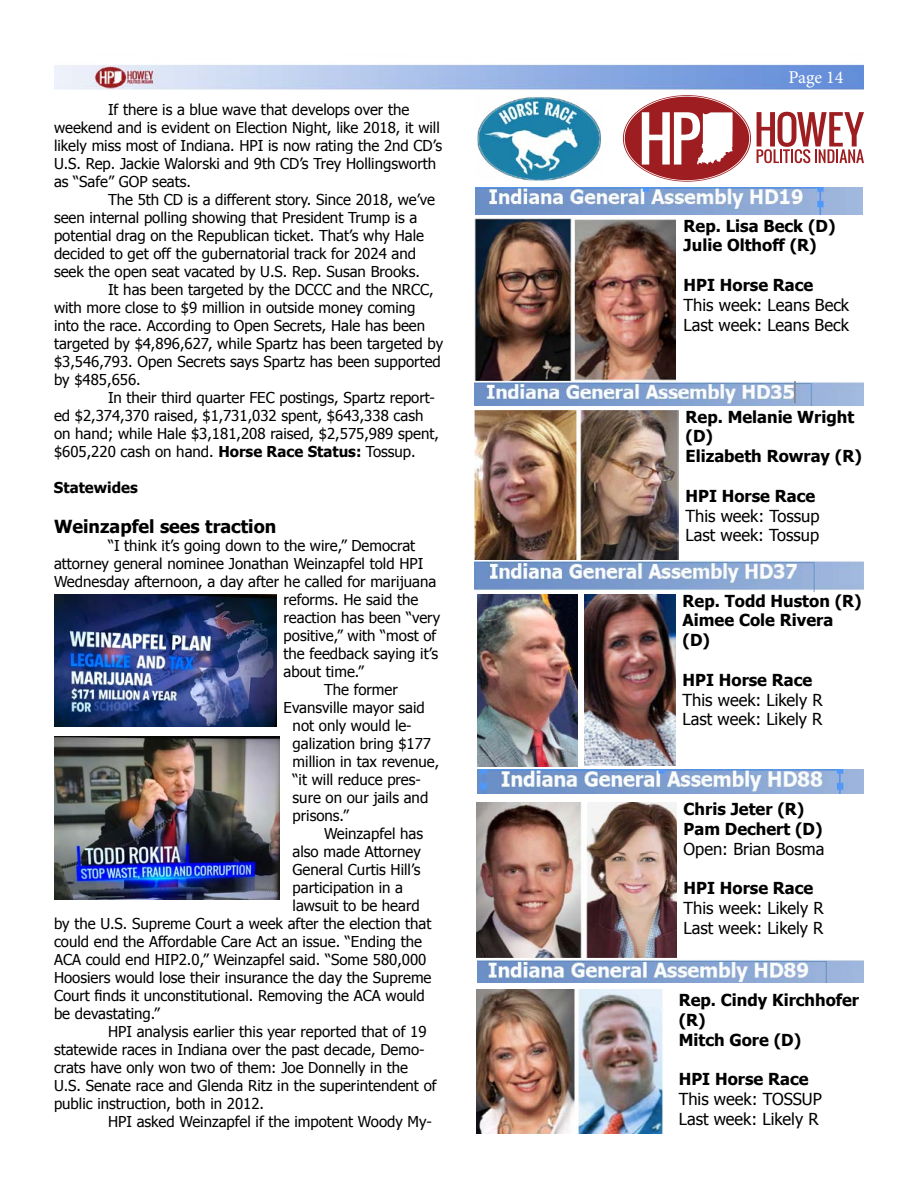
<style>
.page{position:relative;width:918px;height:1188px;background:#fff}
.page>*{position:absolute;margin:0;border:0;box-sizing:border-box;transform-origin:0 0}
.t1{font:700 18px "Tahoma";color:#000}
.t2{font:18px "Minion Pro";letter-spacing:-.005em;color:#fff}
.t3{font:700 16.5px/19.8px "Tahoma";color:#000}
.t4{font:16.5px/19.8px "Tahoma";color:#000}
.t5{font:15px/18px "Tahoma";color:#000}
.t6{font:700 15px "Tahoma";color:#000}
.s1{font-weight:700}
</style>
<div class="page">
<img style="left:54px;top:64px;width:810px;height:26px">
<img style="left:477px;top:97px;width:124px;height:84px">
<svg style="left:757px;top:112px;width:107px;height:51px"></svg>
<svg style="left:623px;top:95px;width:128px;height:87px"></svg>
<img style="left:474px;top:219px;width:202px;height:161px">
<img style="left:474px;top:410px;width:205px;height:149px">
<img style="left:478px;top:594px;width:99px;height:173px">
<img style="left:585px;top:594px;width:91px;height:171px">
<img style="left:476px;top:803px;width:201px;height:155px">
<img style="left:476px;top:989px;width:188px;height:145px">
<img style="left:476px;top:188px;width:387px;height:26px">
<img style="left:474px;top:382px;width:390px;height:24px">
<img style="left:474px;top:561px;width:390px;height:30px">
<img style="left:478px;top:770px;width:386px;height:23px">
<img style="left:478px;top:959px;width:386px;height:24px">
<img style="left:54px;top:594px;width:223px;height:133px">
<img style="left:54px;top:737px;width:225px;height:163px">
<p class="t5" style="left:54px;top:100px;width:390px;text-indent:54px">If there is a blue wave that develops over the weekend and is evident on Election Night, like 2018, it will likely miss most of Indiana. HPI is now rating the 2nd CD’s U.S. Rep. Jackie Walorski and 9th CD’s Trey Hollingsworth as “Safe” GOP seats.</p>
<p class="t5" style="left:54px;top:190px;width:383px;text-indent:54px">The 5th CD is a different story. Since 2018, we’ve seen internal polling showing that President Trump is a potential drag on the Republican ticket. That’s why Hale decided to get off the gubernatorial track for 2024 and seek the open seat vacated by U.S. Rep. Susan Brooks.</p>
<p class="t5" style="left:54px;top:280px;width:391px;text-indent:54px">It has been targeted by the DCCC and the NRCC, with more close to $9 million in outside money coming into the race. According to Open Secrets, Hale has been targeted by $4,896,627, while Spartz has been targeted by $3,546,793. Open Secrets says Spartz has been supported by $485,656.</p>
<p class="t5" style="left:54px;top:388px;width:386px;text-indent:54px">In their third quarter FEC postings, Spartz report&shy;ed $2,374,370 raised, $1,731,032 spent, $643,338 cash on hand; while Hale $3,181,208 raised, $2,575,989 spent, $605,220 cash on hand. <span class="s1">Horse Race Status:</span> Tossup.</p>
<p class="t6" style="left:54px;top:477px;width:85px">Statewides</p>
<p class="t1" style="left:54px;top:514px;width:224px">Weinzapfel sees traction</p>
<p class="t5" style="left:108px;top:536px;width:309px">“I think it’s going down to the wire,” Democrat</p>
<p class="t5" style="left:54px;top:554px;width:371px">attorney general nominee Jonathan Weinzapfel told HPI</p>
<p class="t5" style="left:54px;top:572px;width:384px">Wednesday afternoon, a day after he called for marijuana</p>
<p class="t5" style="left:284px;top:590px;width:136px">reforms. He said the</p>
<p class="t5" style="left:284px;top:608px;width:158px">reaction has been “very</p>
<p class="t5" style="left:284px;top:626px;width:154px">positive,” with “most of</p>
<p class="t5" style="left:284px;top:644px;width:156px">the feedback saying it’s</p>
<p class="t5" style="left:284px;top:662px;width:82px">about time.”</p>
<p class="t5" style="left:324px;top:680px;width:75px">The former</p>
<p class="t5" style="left:284px;top:698px;width:143px">Evansville mayor said</p>
<p class="t5" style="left:293px;top:716px;width:121px">not only would le-</p>
<p class="t5" style="left:293px;top:734px;width:140px">galization bring $177</p>
<p class="t5" style="left:293px;top:752px;width:148px">million in tax revenue,</p>
<p class="t5" style="left:293px;top:770px;width:130px">“it will reduce pres-</p>
<p class="t5" style="left:293px;top:788px;width:137px">sure on our jails and</p>
<p class="t5" style="left:293px;top:806px;width:58px">prisons.”</p>
<p class="t5" style="left:324px;top:824px;width:101px">Weinzapfel has</p>
<p class="t5" style="left:293px;top:842px;width:130px">also made Attorney</p>
<p class="t5" style="left:293px;top:860px;width:129px">General Curtis Hill’s</p>
<p class="t5" style="left:293px;top:878px;width:112px">participation in a</p>
<p class="t5" style="left:293px;top:896px;width:129px">lawsuit to be heard</p>
<p class="t5" style="left:54px;top:914px;width:379px">by the U.S. Supreme Court a week after the election that</p>
<p class="t5" style="left:54px;top:932px;width:370px">could end the Affordable Care Act an issue. “Ending the</p>
<p class="t5" style="left:54px;top:950px;width:374px">ACA could end HIP2.0,” Weinzapfel said. “Some 580,000</p>
<p class="t5" style="left:54px;top:968px;width:379px">Hoosiers would lose their insurance the day the Supreme</p>
<p class="t5" style="left:54px;top:986px;width:372px">Court finds it unconstitutional. Removing the ACA would</p>
<p class="t5" style="left:54px;top:1004px;width:107px">be devastating.”</p>
<p class="t5" style="left:108px;top:1022px;width:320px">HPI analysis earlier this year reported that of 19</p>
<p class="t5" style="left:54px;top:1040px;width:372px">statewide races in Indiana over the past decade, Demo-</p>
<p class="t5" style="left:54px;top:1058px;width:356px">crats have only won two of them: Joe Donnelly in the</p>
<p class="t5" style="left:54px;top:1076px;width:384px">U.S. Senate race and Glenda Ritz in the superintendent of</p>
<p class="t5" style="left:54px;top:1094px;width:212px">public instruction, both in 2012.</p>
<p class="t5" style="left:108px;top:1112px;width:325px">HPI asked Weinzapfel if the impotent Woody My-</p>
<p class="t2" style="left:789px;top:65px;width:56px">Page 14</p>
<p class="t3" style="left:684px;top:215px;width:153px">Rep. Lisa Beck (D)<br>Julie Olthoff (R)</p>
<p class="t3" style="left:684px;top:274px;width:131px">HPI Horse Race</p>
<p class="t4" style="left:684px;top:294px;width:167px">This week: Leans Beck<br>Last week: Leans Beck</p>
<p class="t3" style="left:686px;top:406px;width:178px">Rep. Melanie Wright (D)<br>Elizabeth Rowray (R)</p>
<p class="t3" style="left:686px;top:485px;width:131px">HPI Horse Race</p>
<p class="t4" style="left:686px;top:505px;width:135px">This week: Tossup<br>Last week: Tossup</p>
<p class="t3" style="left:683px;top:590px;width:181px">Rep. Todd Huston (R)<br>Aimee Cole Rivera (D)</p>
<p class="t3" style="left:683px;top:669px;width:131px">HPI Horse Race</p>
<p class="t4" style="left:683px;top:689px;width:142px">This week: Likely R<br>Last week: Likely R</p>
<p class="t3" style="left:684px;top:798px;width:140px">Chris Jeter (R)<br>Pam Dechert (D)</p>
<p class="t4" style="left:684px;top:838px;width:142px">Open: Brian Bosma</p>
<p class="t3" style="left:684px;top:877px;width:131px">HPI Horse Race</p>
<p class="t4" style="left:684px;top:898px;width:142px">This week: Likely R<br>Last week: Likely R</p>
<p class="t3" style="left:679px;top:989px;width:182px">Rep. Cindy Kirchhofer (R)<br>Mitch Gore (D)</p>
<p class="t3" style="left:679px;top:1069px;width:131px">HPI Horse Race</p>
<p class="t4" style="left:679px;top:1089px;width:144px">This week: TOSSUP<br>Last week: Likely R</p>
</div>
